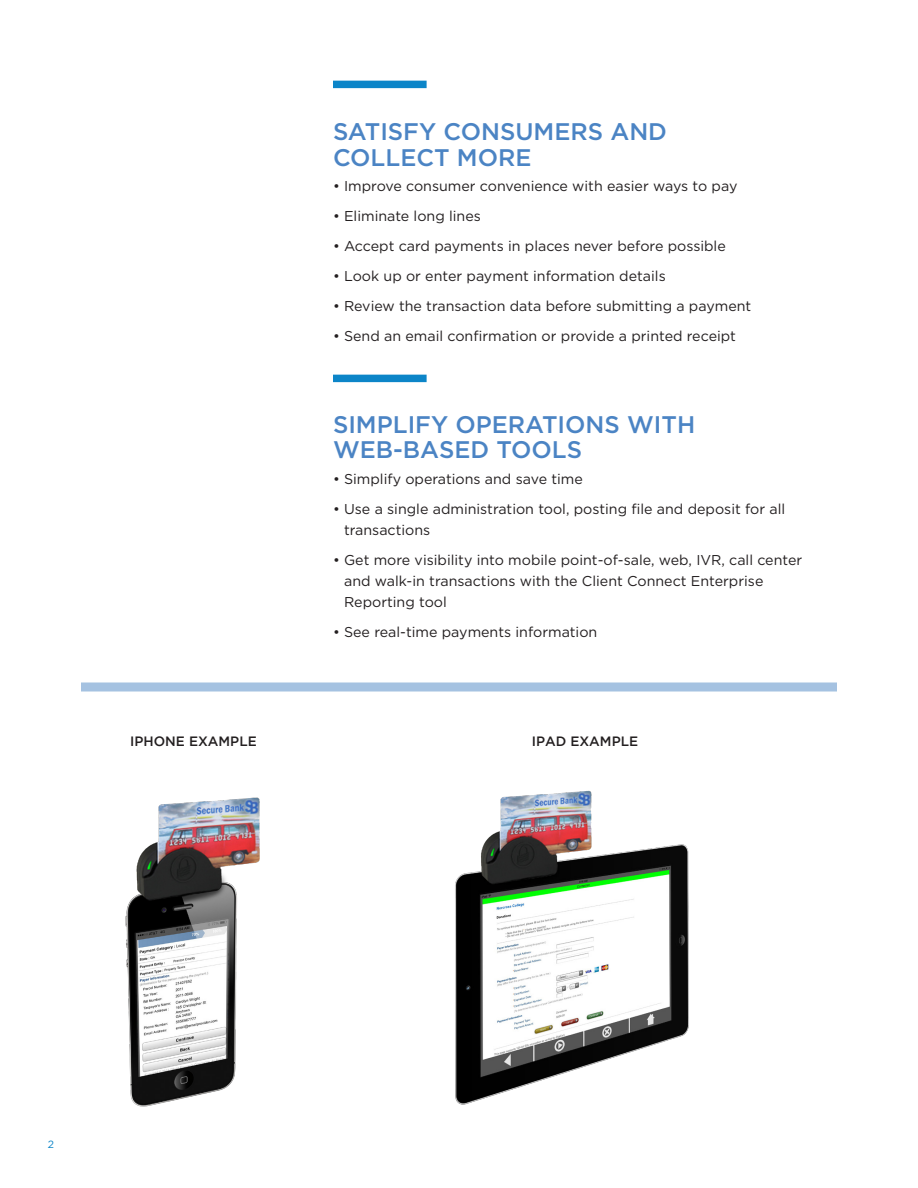
<style>
.page{position:relative;width:918px;height:1188px;background:#fff}
.page>*{position:absolute;margin:0;border:0;box-sizing:border-box;transform-origin:0 0}
.subhead{font:500 24px/25.5px "Gotham HTF";color:#4b84c4}
.body_text{font:14.25px/21px "Gotham HTF";color:#231f20}
.Chart_Title{font:500 13.5px "Gotham";color:#231f20}
.t1{font:10.5px "Gotham HTF";color:#0c85c8}
</style>
<div class="page">
<div style="left:81px;top:682px;width:756px;height:10px;background:#a5c2e1"></div>
<div style="left:333px;top:81px;width:94px;height:7px;background:#0c85c8"></div>
<div style="left:333px;top:375px;width:94px;height:7px;background:#0c85c8"></div>
<img style="left:125px;top:797px;width:135px;height:310px">
<img style="left:455px;top:790px;width:234px;height:315px">
<p class="subhead" style="left:333px;top:118px;width:336px">SATISFY CONSUMERS AND<br>COLLECT MORE</p>
<p class="body_text" style="left:333px;top:175px;width:406px">• Improve consumer convenience with easier ways to pay</p>
<p class="body_text" style="left:333px;top:205px;width:149px">• Eliminate long lines</p>
<p class="body_text" style="left:333px;top:235px;width:394px">• Accept card payments in places never before possible</p>
<p class="body_text" style="left:333px;top:265px;width:334px">• Look up or enter payment information details</p>
<p class="body_text" style="left:333px;top:295px;width:420px">• Review the transaction data before submitting a payment</p>
<p class="body_text" style="left:333px;top:325px;width:405px">• Send an email confirmation or provide a printed receipt</p>
<p class="subhead" style="left:333px;top:411px;width:364px">SIMPLIFY OPERATIONS WITH<br>WEB-BASED TOOLS</p>
<p class="body_text" style="left:333px;top:468px;width:251px">• Simplify operations and save time</p>
<p class="body_text" style="left:344px;top:498px;width:443px;text-indent:-11px">• Use a single administration tool, posting file and deposit for all transactions</p>
<p class="body_text" style="left:344px;top:549px;width:460px;text-indent:-11px">• Get more visibility into mobile point-of-sale, web, IVR, call center and walk-in transactions with the Client Connect Enterprise<br>Reporting tool</p>
<p class="body_text" style="left:333px;top:621px;width:266px">• See real-time payments information</p>
<p class="Chart_Title" style="left:130px;top:733px;width:128px">IPHONE EXAMPLE</p>
<p class="Chart_Title" style="left:532px;top:733px;width:108px">IPAD EXAMPLE</p>
<p class="t1" style="left:48px;top:1139px;width:8px">2</p>
</div>
